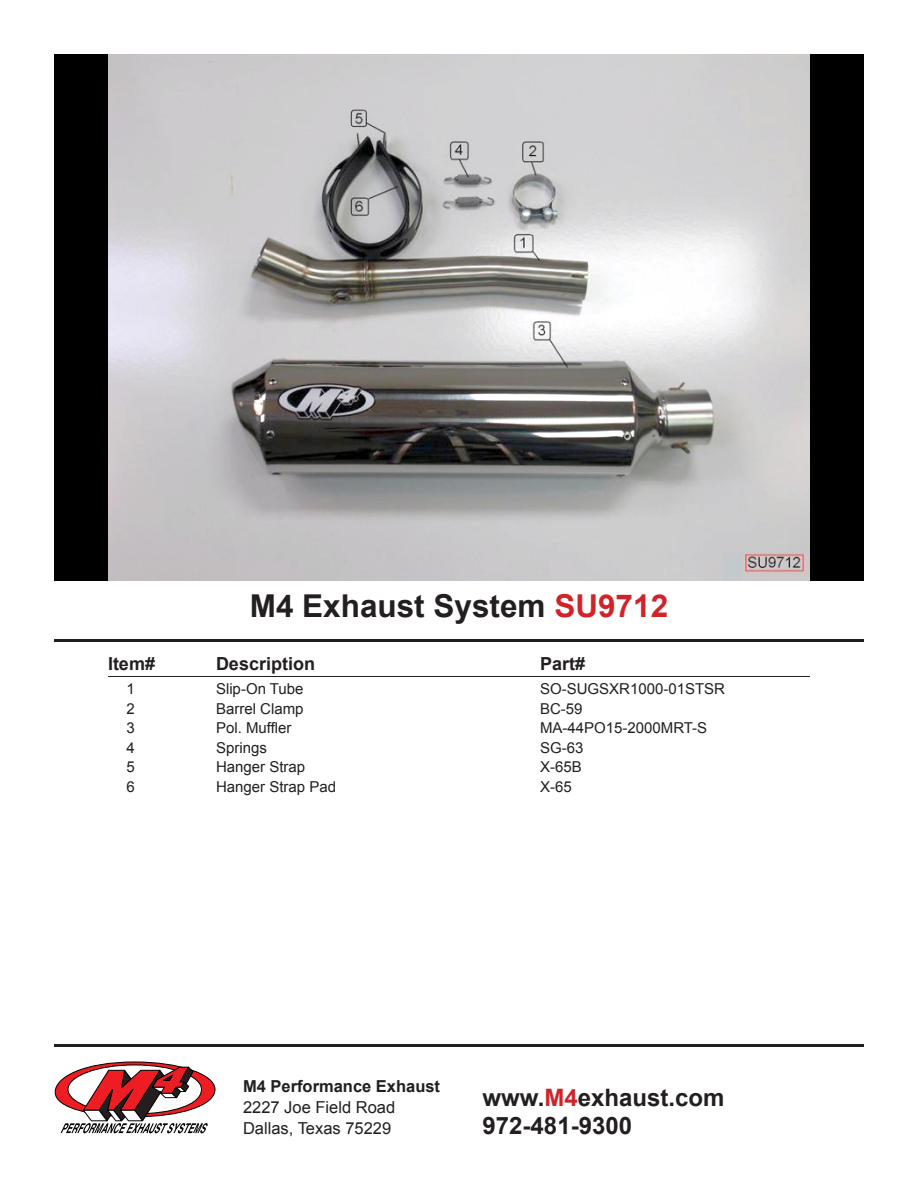
<style>
.page{position:relative;width:918px;height:1188px;background:#fff}
.page>*{position:absolute;margin:0;border:0;box-sizing:border-box;transform-origin:0 0}
.Head_Sub1{font:700 31.5px "Arial";color:#231f20}
.t1{font:700 24px "Arial";color:#231f20}
.partlist_subhead{font:700 18px "Arial";color:#231f20}
.t2{font:16.5px "Arial";color:#231f20}
.t3{font:700 16.5px "Arial";color:#231f20}
.partlist_parts{font:15px "Arial";color:#231f20}
.s1{color:#d1232a}
</style>
<div class="page">
<div style="left:54px;top:54px;width:810px;height:526px;background:#000"></div>
<svg style="left:54px;top:1061px;width:162px;height:72px"></svg>
<hr style="left:54px;top:1044px;width:810px;height:3px;background:#231f20">
<hr style="left:54px;top:639px;width:810px;height:3px;background:#231f20">
<hr style="left:108px;top:676px;width:702px;height:1px;background:#231f20">
<img style="left:108px;top:54px;width:702px;height:526px">
<p class="Head_Sub1" style="left:250px;top:585px;width:420px">M4 Exhaust System <span class="s1">SU9712</span></p>
<p class="partlist_subhead" style="left:108px;top:652px;width:49px">Item#</p>
<p class="partlist_subhead" style="left:216px;top:652px;width:101px">Description</p>
<p class="partlist_subhead" style="left:540px;top:652px;width:47px">Part#</p>
<p class="partlist_parts" style="left:127px;top:679px;width:10px">1</p>
<p class="partlist_parts" style="left:216px;top:679px;width:89px">Slip-On Tube</p>
<p class="partlist_parts" style="left:540px;top:679px;width:187px">SO-SUGSXR1000-01STSR</p>
<p class="partlist_parts" style="left:127px;top:699px;width:10px">2</p>
<p class="partlist_parts" style="left:216px;top:699px;width:89px">Barrel Clamp</p>
<p class="partlist_parts" style="left:540px;top:699px;width:44px">BC-59</p>
<p class="partlist_parts" style="left:127px;top:718px;width:10px">3</p>
<p class="partlist_parts" style="left:216px;top:718px;width:77px">Pol. Muffler</p>
<p class="partlist_parts" style="left:540px;top:718px;width:169px">MA-44PO15-2000MRT-S</p>
<p class="partlist_parts" style="left:127px;top:738px;width:10px">4</p>
<p class="partlist_parts" style="left:216px;top:738px;width:52px">Springs</p>
<p class="partlist_parts" style="left:540px;top:738px;width:45px">SG-63</p>
<p class="partlist_parts" style="left:127px;top:757px;width:10px">5</p>
<p class="partlist_parts" style="left:216px;top:757px;width:91px">Hanger Strap</p>
<p class="partlist_parts" style="left:540px;top:757px;width:43px">X-65B</p>
<p class="partlist_parts" style="left:127px;top:777px;width:10px">6</p>
<p class="partlist_parts" style="left:216px;top:777px;width:122px">Hanger Strap Pad</p>
<p class="partlist_parts" style="left:540px;top:777px;width:33px">X-65</p>
<p class="t3" style="left:243px;top:1075px;width:199px">M4 Performance Exhaust</p>
<p class="t2" style="left:243px;top:1096px;width:154px">2227 Joe Field Road</p>
<p class="t2" style="left:243px;top:1117px;width:150px">Dallas, Texas 75229</p>
<p class="t1" style="left:483px;top:1081px;width:243px">www.<span class="s1">M4</span>exhaust.com</p>
<p class="t1" style="left:483px;top:1110px;width:151px">972-481-9300</p>
</div>
